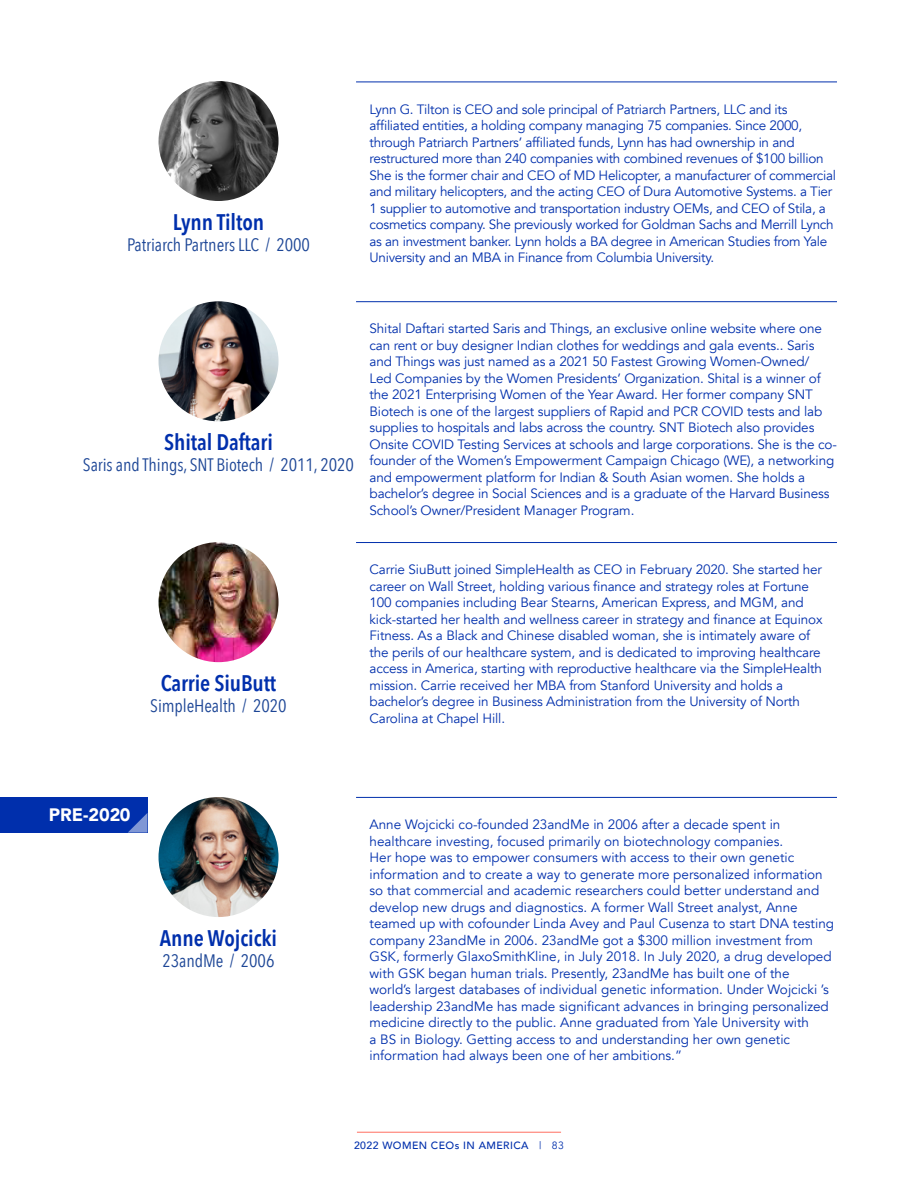
<style>
.page{position:relative;width:918px;height:1188px;background:#fff}
.page>*{position:absolute;margin:0;border:0;box-sizing:border-box;transform-origin:0 0}
.t1{font:600 22.5px "Avenir Next Condensed";letter-spacing:-.005em;color:#002fac}
.t2{font:18px "Avenir Next Condensed";letter-spacing:-.005em;color:#1d4696}
.Label{font:900 18px "Avenir";color:#fff}
.Bio{font:13.5px/16.5px "Avenir";letter-spacing:-.01em;color:#002fac}
.t3{font:500 10.5px "Avenir";letter-spacing:.04em;color:#002fac}
.s1{font-weight:400}
</style>
<div class="page">
<hr style="left:357px;top:1132px;width:204px;height:1px;background:#ff6f61">
<hr style="left:356px;top:82px;width:481px;height:1px;background:#002fac">
<img style="left:159px;top:81px;width:120px;height:120px;border-radius:60px">
<img style="left:159px;top:301px;width:120px;height:120px;border-radius:60px">
<hr style="left:356px;top:301px;width:481px;height:1px;background:#002fac">
<img style="left:159px;top:542px;width:120px;height:120px;border-radius:60px">
<hr style="left:356px;top:542px;width:481px;height:1px;background:#002fac">
<div style="left:0;top:797px;width:147px;height:36px;background:#002fac"></div>
<svg style="left:128px;top:813px;width:19px;height:20px"></svg>
<img style="left:159px;top:797px;width:120px;height:120px;border-radius:60px">
<hr style="left:356px;top:797px;width:481px;height:1px;background:#002fac">
<p class="t1" style="left:173px;top:203px;width:93px">Lynn Tilton</p>
<p class="t2" style="left:127px;top:229px;width:184px">Patriarch Partners LLC / 2000</p>
<p class="Bio" style="left:370px;top:101px;width:468px">Lynn G. Tilton is CEO and sole principal of Patriarch Partners, LLC and its affiliated entities, a holding company managing 75 companies. Since 2000, through Patriarch Partners’ affiliated funds, Lynn has had ownership in and restructured more than 240 companies with combined revenues of $100 billion She is the former chair and CEO of MD Helicopter, a manufacturer of commercial and military helicopters, and the acting CEO of Dura Automotive Systems. a Tier 1 supplier to automotive and transportation industry OEMs, and CEO of Stila, a cosmetics company. She previously worked for Goldman Sachs and Merrill Lynch as an investment banker. Lynn holds a BA degree in American Studies from Yale University and an MBA in Finance from Columbia University.</p>
<p class="t1" style="left:164px;top:423px;width:110px">Shital Daftari</p>
<p class="t2" style="left:83px;top:450px;width:273px">Saris and Things, SNT Biotech / 2011, 2020</p>
<p class="Bio" style="left:370px;top:321px;width:469px">Shital Daftari started Saris and Things, an exclusive online website where one can rent or buy designer Indian clothes for weddings and gala events.. Saris and Things was just named as a 2021 50 Fastest Growing Women-Owned/<br>Led Companies by the Women Presidents’ Organization. Shital is a winner of the 2021 Enterprising Women of the Year Award. Her former company SNT Biotech is one of the largest suppliers of Rapid and PCR COVID tests and lab supplies to hospitals and labs across the country. SNT Biotech also provides Onsite COVID Testing Services at schools and large corporations. She is the co&shy;founder of the Women’s Empowerment Campaign Chicago (WE), a networking and empowerment platform for Indian &amp; South Asian women. She holds a bachelor’s degree in Social Sciences and is a graduate of the Harvard Business School’s Owner/President Manager Program.</p>
<p class="t1" style="left:161px;top:664px;width:117px">Carrie SiuButt</p>
<p class="t2" style="left:150px;top:690px;width:138px">SimpleHealth / 2020</p>
<p class="Bio" style="left:370px;top:562px;width:454px">Carrie SiuButt joined SimpleHealth as CEO in February 2020. She started her career on Wall Street, holding various finance and strategy roles at Fortune 100 companies including Bear Stearns, American Express, and MGM, and kick-started her health and wellness career in strategy and finance at Equinox Fitness. As a Black and Chinese disabled woman, she is intimately aware of the perils of our healthcare system, and is dedicated to improving healthcare access in America, starting with reproductive healthcare via the SimpleHealth mission. Carrie received her MBA from Stanford University and holds a bachelor’s degree in Business Administration from the University of North Carolina at Chapel Hill.</p>
<p class="Label" style="left:49px;top:800px;width:83px">PRE-2020</p>
<p class="t1" style="left:160px;top:919px;width:119px">Anne Wojcicki</p>
<p class="t2" style="left:163px;top:945px;width:113px">23andMe / 2006</p>
<p class="Bio" style="left:370px;top:816px;width:466px">Anne Wojcicki co-founded 23andMe in 2006 after a decade spent in healthcare investing, focused primarily on biotechnology companies.<br>Her hope was to empower consumers with access to their own genetic information and to create a way to generate more personalized information so that commercial and academic researchers could better understand and develop new drugs and diagnostics. A former Wall Street analyst, Anne teamed up with cofounder Linda Avey and Paul Cusenza to start DNA testing company 23andMe in 2006. 23andMe got a $300 million investment from GSK, formerly GlaxoSmithKline, in July 2018. In July 2020, a drug developed with GSK began human trials. Presently, 23andMe has built one of the world’s largest databases of individual genetic information. Under Wojcicki ’s leadership 23andMe has made significant advances in bringing personalized medicine directly to the public. Anne graduated from Yale University with<br>a BS in Biology. Getting access to and understanding her own genetic information had always been one of her ambitions.”</p>
<p class="t3" style="left:354px;top:1136px;width:211px">2022 WOMEN CEOs IN AMERICA <span class="s1">| 83</span></p>
</div>
